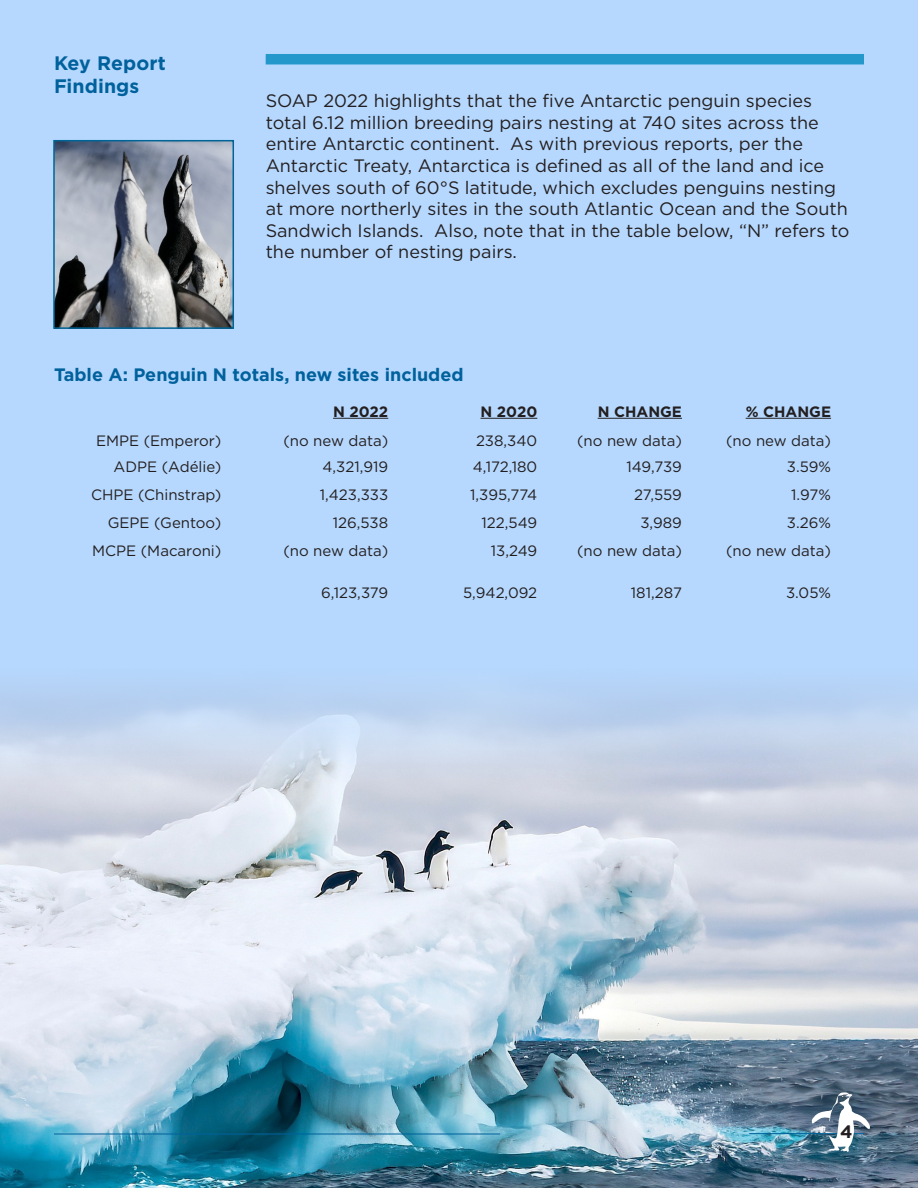
<style>
.page{position:relative;width:918px;height:1188px;background:#fff}
.page>*{position:absolute;margin:0;border:0;box-sizing:border-box;transform-origin:0 0}
.t1{font:700 19.5px/23.4px "Gotham";letter-spacing:.005em;color:#00619c}
.ATS_Normal{font:18px/21.6px "Gotham";color:#231f20}
.ATS_Normal-2{font:700 18px "Gotham";color:#00619c}
.t2{font:700 18px "Gotham";color:#231f20}
.t3{font:15px "Gotham";color:#231f20}
.t4{font:700 15px "Gotham";color:#231f20}
</style>
<div class="page">
<div style="left:0;top:0;width:918px;height:669px;background:#b6d8fe"></div>
<img style="left:0;top:669px;width:918px;height:519px">
<hr style="left:54px;top:1134px;width:446px;height:1px;background:#00619c">
<hr style="left:749px;top:1133px;width:115px;height:1px;background:#00619c">
<div style="left:266px;top:54px;width:598px;height:10px;background:#2498cb"></div>
<img style="left:56px;top:143px;width:175px;height:183px">
<div style="left:53px;top:140px;width:181px;height:189px;border:2px solid #006496"></div>
<svg style="left:811px;top:1092px;width:60px;height:60px"></svg>
<hr style="left:333px;top:418px;width:55px;height:1px;background:#231f20">
<hr style="left:481px;top:418px;width:56px;height:1px;background:#231f20">
<hr style="left:598px;top:418px;width:84px;height:1px;background:#231f20">
<hr style="left:746px;top:418px;width:85px;height:1px;background:#231f20">
<p class="t1" style="left:54px;top:51px;width:113px">Key Report<br>Findings</p>
<p class="ATS_Normal" style="left:266px;top:90px;width:585px">SOAP 2022 highlights that the five Antarctic penguin species total 6.12 million breeding pairs nesting at 740 sites across the entire Antarctic continent. As with previous reports, per the Antarctic Treaty, Antarctica is defined as all of the land and ice shelves south of 60°S latitude, which excludes penguins nesting at more northerly sites in the south Atlantic Ocean and the South Sandwich Islands. Also, note that in the table below, “N” refers to the number of nesting pairs.</p>
<p class="ATS_Normal-2" style="left:54px;top:362px;width:411px">Table A: Penguin N totals, new sites included</p>
<p class="t4" style="left:333px;top:402px;width:57px">N 2022</p>
<p class="t4" style="left:481px;top:402px;width:58px">N 2020</p>
<p class="t4" style="left:598px;top:402px;width:86px">N CHANGE</p>
<p class="t4" style="left:746px;top:402px;width:87px">% CHANGE</p>
<p class="t3" style="left:96px;top:431px;width:127px">EMPE (Emperor)</p>
<p class="t3" style="left:283px;top:431px;width:106px">(no new data)</p>
<p class="t3" style="left:476px;top:431px;width:63px">238,340</p>
<p class="t3" style="left:577px;top:431px;width:106px">(no new data)</p>
<p class="t3" style="left:726px;top:431px;width:106px">(no new data)</p>
<p class="t3" style="left:114px;top:457px;width:109px">ADPE (Adélie)</p>
<p class="t3" style="left:323px;top:457px;width:67px">4,321,919</p>
<p class="t3" style="left:473px;top:457px;width:66px">4,172,180</p>
<p class="t3" style="left:626px;top:457px;width:57px">149,739</p>
<p class="t3" style="left:787px;top:457px;width:46px">3.59%</p>
<p class="t3" style="left:91px;top:485px;width:132px">CHPE (Chinstrap)</p>
<p class="t3" style="left:320px;top:485px;width:70px">1,423,333</p>
<p class="t3" style="left:470px;top:485px;width:69px">1,395,774</p>
<p class="t3" style="left:634px;top:485px;width:49px">27,559</p>
<p class="t3" style="left:791px;top:485px;width:41px">1.97%</p>
<p class="t3" style="left:108px;top:513px;width:115px">GEPE (Gentoo)</p>
<p class="t3" style="left:333px;top:513px;width:57px">126,538</p>
<p class="t3" style="left:481px;top:513px;width:57px">122,549</p>
<p class="t3" style="left:640px;top:513px;width:43px">3,989</p>
<p class="t3" style="left:787px;top:513px;width:46px">3.26%</p>
<p class="t3" style="left:92px;top:542px;width:131px">MCPE (Macaroni)</p>
<p class="t3" style="left:283px;top:542px;width:106px">(no new data)</p>
<p class="t3" style="left:491px;top:542px;width:48px">13,249</p>
<p class="t3" style="left:577px;top:542px;width:106px">(no new data)</p>
<p class="t3" style="left:726px;top:542px;width:106px">(no new data)</p>
<p class="t3" style="left:321px;top:584px;width:69px">6,123,379</p>
<p class="t3" style="left:463px;top:584px;width:76px">5,942,092</p>
<p class="t3" style="left:631px;top:584px;width:53px">181,287</p>
<p class="t3" style="left:786px;top:584px;width:46px">3.05%</p>
<p class="t2" style="left:840px;top:1120px;width:14px">4</p>
</div>
